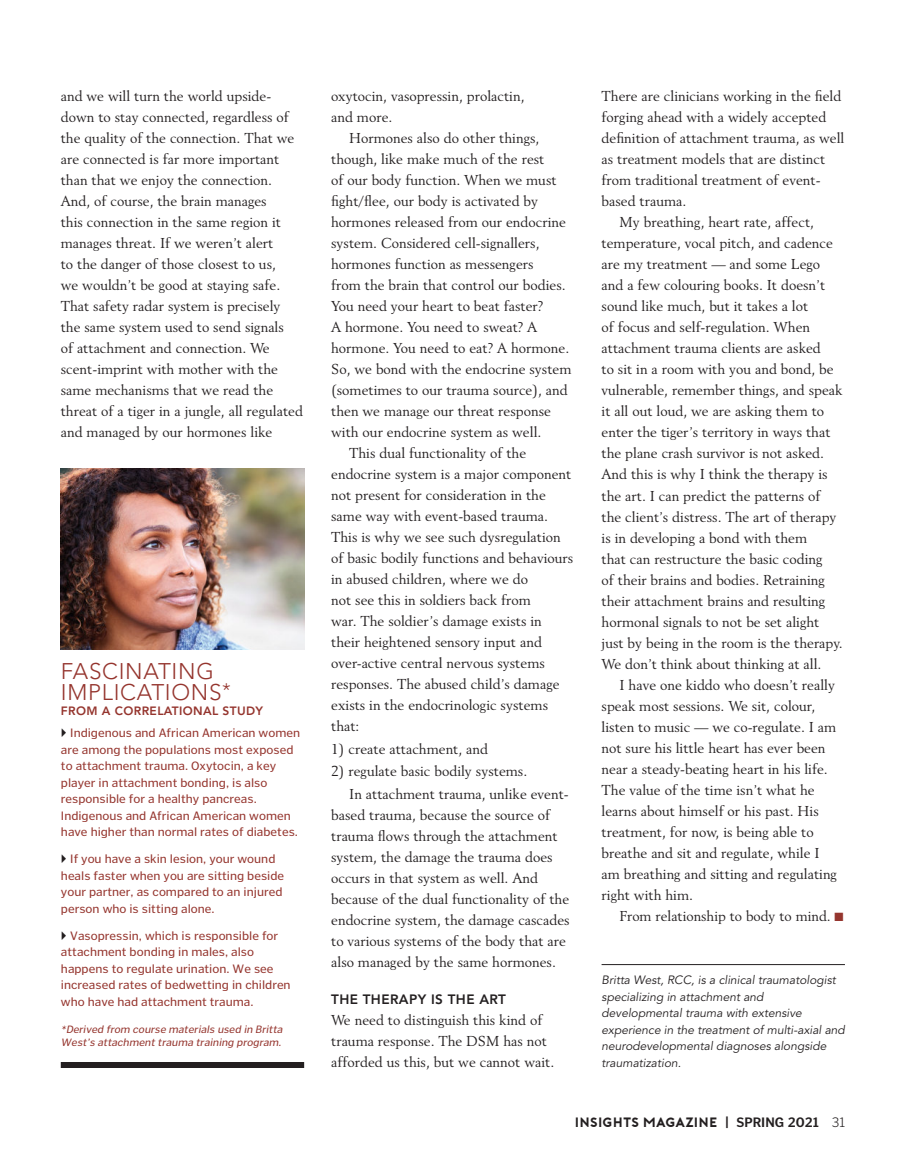
<style>
.page{position:relative;width:905px;height:1161px;background:#fff}
.page>*{position:absolute;margin:0;border:0;box-sizing:border-box;transform-origin:0 0}
.t1{font:300 22.5px/21px "Avenir";letter-spacing:.03em;color:#95352e}
.t2{font:14.25px/21px "Revival 565 BT";color:#231f20}
.t3{font:13.5px "Porter Bold DEMO";color:#231f20}
.t4{font:800 13.5px "Avenir";letter-spacing:.03em;color:#231f20}
.t5{font:12px/16.5px "Poynter Text Sans";color:#95352e}
.t6{font:italic 12px/16.5px "Avenir";color:#231f20}
.t7{font:800 12px "Avenir";letter-spacing:.03em;color:#95352e}
.t8{font:italic 10.5px/13.5px "Poynter Text Sans";color:#95352e}
.s1{font-size:19.5px}
.s2{color:#95352e}
.s3{font-family:"Poynter Text Sans";font-weight:700}
.s4{font-family:"Poynter Text Sans";font-weight:300}
</style>
<div class="page">
<hr style="left:601px;top:964px;width:244px;height:1px;background:#231f20">
<img style="left:61px;top:468px;width:243px;height:182px">
<div style="left:61px;top:1062px;width:243px;height:6px;background:#231f20"></div>
<p class="t2" style="left:61px;top:85px;width:244px">and we will turn the world upside&shy;down to stay connected, regardless of the quality of the connection. That we are connected is far more important than that we enjoy the connection.<br>And, of course, the brain manages<br>this connection in the same region it manages threat. If we weren’t alert<br>to the danger of those closest to us,<br>we wouldn’t be good at staying safe.<br>That safety radar system is precisely the same system used to send signals<br>of attachment and connection. We scent-imprint with mother with the same mechanisms that we read the threat of a tiger in a jungle, all regulated and managed by our hormones like</p>
<p class="t2" style="left:331px;top:85px;width:195px">oxytocin, vasopressin, prolactin, and more.</p>
<p class="t2" style="left:349px;top:127px;width:192px">Hormones also do other things,</p>
<p class="t2" style="left:331px;top:148px;width:215px">though, like make much of the rest</p>
<p class="t2" style="left:331px;top:169px;width:227px">of our body function. When we must</p>
<p class="t2" style="left:331px;top:190px;width:208px">fight/flee, our body is activated by</p>
<p class="t2" style="left:331px;top:211px;width:236px">hormones released from our endocrine</p>
<p class="t2" style="left:331px;top:232px;width:210px">system. Considered cell-signallers,</p>
<p class="t2" style="left:331px;top:253px;width:204px">hormones function as messengers</p>
<p class="t2" style="left:331px;top:274px;width:236px">from the brain that control our bodies.</p>
<p class="t2" style="left:331px;top:295px;width:213px">You need your heart to beat faster?</p>
<p class="t2" style="left:331px;top:316px;width:207px">A hormone. You need to sweat? A</p>
<p class="t2" style="left:331px;top:337px;width:239px">hormone. You need to eat? A hormone.</p>
<p class="t2" style="left:331px;top:358px;width:242px">So, we bond with the endocrine system</p>
<p class="t2" style="left:331px;top:379px;width:238px">(sometimes to our trauma source), and</p>
<p class="t2" style="left:331px;top:400px;width:221px">then we manage our threat response</p>
<p class="t2" style="left:331px;top:421px;width:212px">with our endocrine system as well.</p>
<p class="t2" style="left:349px;top:442px;width:178px">This dual functionality of the</p>
<p class="t2" style="left:331px;top:463px;width:242px">endocrine system is a major component</p>
<p class="t2" style="left:331px;top:484px;width:216px">not present for consideration in the</p>
<p class="t2" style="left:331px;top:505px;width:218px">same way with event-based trauma.</p>
<p class="t2" style="left:331px;top:526px;width:231px">This is why we see such dysregulation</p>
<p class="t2" style="left:331px;top:547px;width:244px">of basic bodily functions and behaviours</p>
<p class="t2" style="left:331px;top:568px;width:198px">in abused children, where we do</p>
<p class="t2" style="left:331px;top:589px;width:201px">not see this in soldiers back from</p>
<p class="t2" style="left:331px;top:610px;width:212px">war. The soldier’s damage exists in</p>
<p class="t2" style="left:331px;top:631px;width:212px">their heightened sensory input and</p>
<p class="t2" style="left:331px;top:652px;width:215px">over-active central nervous systems</p>
<p class="t2" style="left:331px;top:673px;width:230px">responses. The abused child’s damage</p>
<p class="t2" style="left:331px;top:694px;width:218px">exists in the endocrinologic systems</p>
<p class="t2" style="left:331px;top:715px;width:30px">that:</p>
<p class="t2" style="left:331px;top:738px;width:158px">1) create attachment, and</p>
<p class="t2" style="left:349px;top:760px;width:221px;line-height:22.5px;text-indent:-18px">2) regulate basic bodily systems.<br>In attachment trauma, unlike event-</p>
<p class="t2" style="left:331px;top:804px;width:240px">based trauma, because the source of trauma flows through the attachment system, the damage the trauma does occurs in that system as well. And because of the dual functionality of the endocrine system, the damage cascades to various systems of the body that are also managed by the same hormones.</p>
<p class="t4" style="left:331px;top:991px;width:176px">THE THERAPY IS THE ART</p>
<p class="t2" style="left:331px;top:1009px;width:224px">We need to distinguish this kind of trauma response. The DSM has not afforded us this, but we cannot wait.</p>
<h1 class="t1" style="left:61px;top:660px;width:171px">FASCINATING<br>IMPLICATIONS<span class="s1">*</span></h1>
<p class="t7" style="left:61px;top:703px;width:204px">FROM A CORRELATIONAL STUDY</p>
<p class="t5" style="left:61px;top:725px;width:241px;text-indent:9px">Indigenous and African American women are among the populations most exposed to attachment trauma. Oxytocin, a key player in attachment bonding, is also responsible for a healthy pancreas.<br>Indigenous and African American women have higher than normal rates of diabetes.</p>
<p class="t5" style="left:61px;top:851px;width:225px;text-indent:9px">If you have a skin lesion, your wound heals faster when you are sitting beside your partner, as compared to an injured person who is sitting alone.</p>
<p class="t5" style="left:61px;top:927px;width:231px;text-indent:9px">Vasopressin, which is responsible for attachment bonding in males, also happens to regulate urination. We see increased rates of bedwetting in children who have had attachment trauma.</p>
<p class="t8" style="left:61px;top:1022px;width:225px">*Derived from course materials used in Britta<br>West’s attachment trauma training program.</p>
<p class="t2" style="left:601px;top:85px;width:241px">There are clinicians working in the field</p>
<p class="t2" style="left:601px;top:106px;width:226px">forging ahead with a widely accepted</p>
<p class="t2" style="left:601px;top:127px;width:244px">definition of attachment trauma, as well</p>
<p class="t2" style="left:601px;top:148px;width:225px">as treatment models that are distinct</p>
<p class="t2" style="left:601px;top:169px;width:220px">from traditional treatment of event-</p>
<p class="t2" style="left:601px;top:190px;width:86px">based trauma.</p>
<p class="t2" style="left:619px;top:211px;width:196px">My breathing, heart rate, affect,</p>
<p class="t2" style="left:601px;top:232px;width:233px">temperature, vocal pitch, and cadence</p>
<p class="t2" style="left:601px;top:253px;width:220px">are my treatment — and some Lego</p>
<p class="t2" style="left:601px;top:275px;width:225px">and a few colouring books. It doesn’t</p>
<p class="t2" style="left:601px;top:296px;width:208px">sound like much, but it takes a lot</p>
<p class="t2" style="left:601px;top:317px;width:210px">of focus and self-regulation. When</p>
<p class="t2" style="left:601px;top:338px;width:221px">attachment trauma clients are asked</p>
<p class="t2" style="left:601px;top:359px;width:234px">to sit in a room with you and bond, be</p>
<p class="t2" style="left:601px;top:380px;width:242px">vulnerable, remember things, and speak</p>
<p class="t2" style="left:601px;top:401px;width:224px">it all out loud, we are asking them to</p>
<p class="t2" style="left:601px;top:422px;width:230px">enter the tiger’s territory in ways that</p>
<p class="t2" style="left:601px;top:443px;width:224px">the plane crash survivor is not asked.</p>
<p class="t2" style="left:601px;top:464px;width:228px">And this is why I think the therapy is</p>
<p class="t2" style="left:601px;top:485px;width:220px">the art. I can predict the patterns of</p>
<p class="t2" style="left:601px;top:506px;width:236px">the client’s distress. The art of therapy</p>
<p class="t2" style="left:601px;top:527px;width:207px">is in developing a bond with them</p>
<p class="t2" style="left:601px;top:548px;width:223px">that can restructure the basic coding</p>
<p class="t2" style="left:601px;top:569px;width:225px">of their brains and bodies. Retraining</p>
<p class="t2" style="left:601px;top:590px;width:225px">their attachment brains and resulting</p>
<p class="t2" style="left:601px;top:611px;width:219px">hormonal signals to not be set alight</p>
<p class="t2" style="left:601px;top:632px;width:243px">just by being in the room is the therapy.</p>
<p class="t2" style="left:601px;top:653px;width:221px">We don’t think about thinking at all.</p>
<p class="t2" style="left:619px;top:674px;width:217px">I have one kiddo who doesn’t really</p>
<p class="t2" style="left:601px;top:695px;width:215px">speak most sessions. We sit, colour,</p>
<p class="t2" style="left:601px;top:716px;width:236px">listen to music — we co-regulate. I am</p>
<p class="t2" style="left:601px;top:737px;width:225px">not sure his little heart has ever been</p>
<p class="t2" style="left:601px;top:758px;width:228px">near a steady-beating heart in his life.</p>
<p class="t2" style="left:601px;top:779px;width:215px">The value of the time isn’t what he</p>
<p class="t2" style="left:601px;top:800px;width:219px">learns about himself or his past. His</p>
<p class="t2" style="left:601px;top:821px;width:214px">treatment, for now, is being able to</p>
<p class="t2" style="left:601px;top:842px;width:219px">breathe and sit and regulate, while I</p>
<p class="t2" style="left:601px;top:863px;width:237px">am breathing and sitting and regulating</p>
<p class="t2" style="left:601px;top:884px;width:93px">right with him.</p>
<p class="t2" style="left:619px;top:906px;width:225px">From relationship to body to mind. <span class="s2">■</span></p>
<p class="t6" style="left:601px;top:972px;width:245px">Britta West, RCC, is a clinical traumatologist specializing in attachment and developmental trauma with extensive experience in the treatment of multi-axial and neurodevelopmental diagnoses alongside traumatization.</p>
<p class="t3" style="left:575px;top:1115px;width:271px">INSIGHTS MAGAZINE | <span class="s3">SPRING 2021</span> <span class="s4">31</span></p>
</div>
